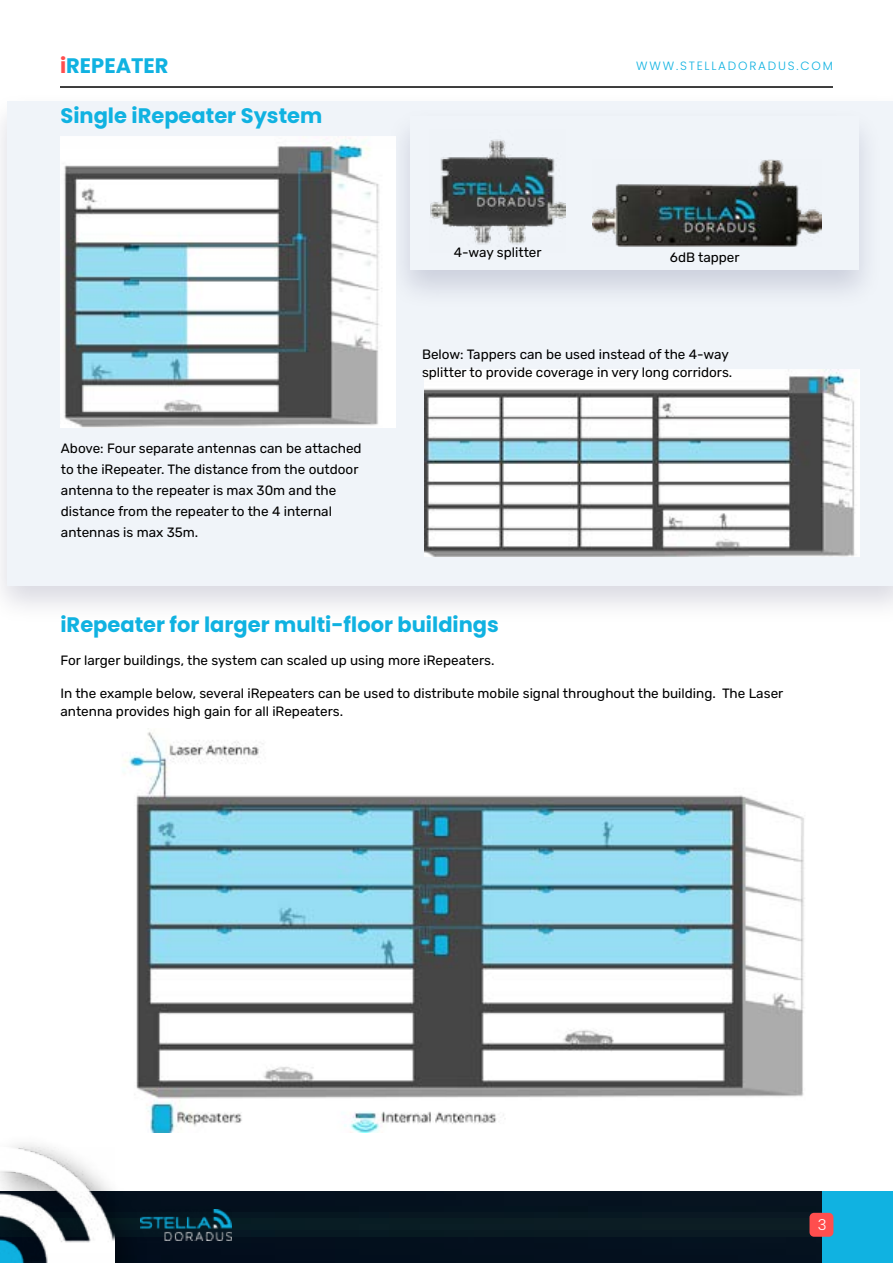
<style>
.page{position:relative;width:893px;height:1263px;background:#fff}
.page>*{position:absolute;margin:0;border:0;box-sizing:border-box;transform-origin:0 0}
.t1{font:700 21px "Poppins";color:#10b2e1}
.t2{font:300 15px "Poppins";color:#fff}
.t3{font:13.5px/21px "Rubik";color:#000}
.t4{font:300 12px "Poppins";letter-spacing:.15em;color:#10b2e1}
.s1{color:#ff4e4e}
</style>
<div class="page">
<div style="left:821px;top:1191px;width:72px;height:72px;background:#10b2e1"></div>
<img style="left:150px;top:1191px;width:671px;height:72px">
<img style="left:150px;top:1209px;width:82px;height:31px">
<div style="left:809px;top:1213px;width:24px;height:24px;background:#ff4e4e;border-radius:4px"></div>
<hr style="left:60px;top:86px;width:773px;height:2px;background:#000">
<div style="left:0;top:1134px;width:150px;height:129px;background:#000;opacity:.45"></div>
<img style="left:0;top:1147px;width:114px;height:116px">
<div style="left:0;top:91px;width:893px;height:535px;background:#00033a;opacity:.15"></div>
<div style="left:7px;top:101px;width:886px;height:484px;background:#f0f4f9"></div>
<div style="left:385px;top:106px;width:500px;height:204px;background:#00033a;opacity:.15"></div>
<div style="left:411px;top:116px;width:448px;height:154px;background:#f0f4f9"></div>
<img style="left:123px;top:732px;width:682px;height:401px">
<img style="left:60px;top:137px;width:335px;height:291px">
<img style="left:424px;top:369px;width:435px;height:188px">
<img style="left:592px;top:160px;width:229px;height:87px">
<img style="left:430px;top:139px;width:135px;height:106px">
<h1 class="t1" style="left:60px;top:53px;width:110px"><span class="s1">i</span>REPEATER</h1>
<p class="t4" style="left:636px;top:59px;width:198px">WWW.STELLADORADUS.COM</p>
<h1 class="t1" style="left:60px;top:104px;width:263px">Single iRepeater System</h1>
<p class="t3" style="left:61px;top:439px;width:302px">Above: Four separate antennas can be attached to the iRepeater. The distance from the outdoor antenna to the repeater is max 30m and the distance from the repeater to the 4 internal antennas is max 35m.</p>
<p class="t3" style="left:454px;top:242px;width:89px">4-way splitter</p>
<p class="t3" style="left:670px;top:247px;width:71px">6dB tapper</p>
<p class="t3" style="left:422px;top:346px;width:312px;line-height:18px">Below: Tappers can be used instead of the 4-way splitter to provide coverage in very long corridors.</p>
<h1 class="t1" style="left:60px;top:612px;width:440px">iRepeater for larger multi-floor buildings</h1>
<p class="t3" style="left:60px;top:650px;width:435px">For larger buildings, the system can scaled up using more iRepeaters.</p>
<p class="t3" style="left:60px;top:684px;width:724px;line-height:18px">In the example below, several iRepeaters can be used to distribute mobile signal throughout the building. The Laser antenna provides high gain for all iRepeaters.</p>
<p class="t2" style="left:818px;top:1216px;width:10px">3</p>
</div>
